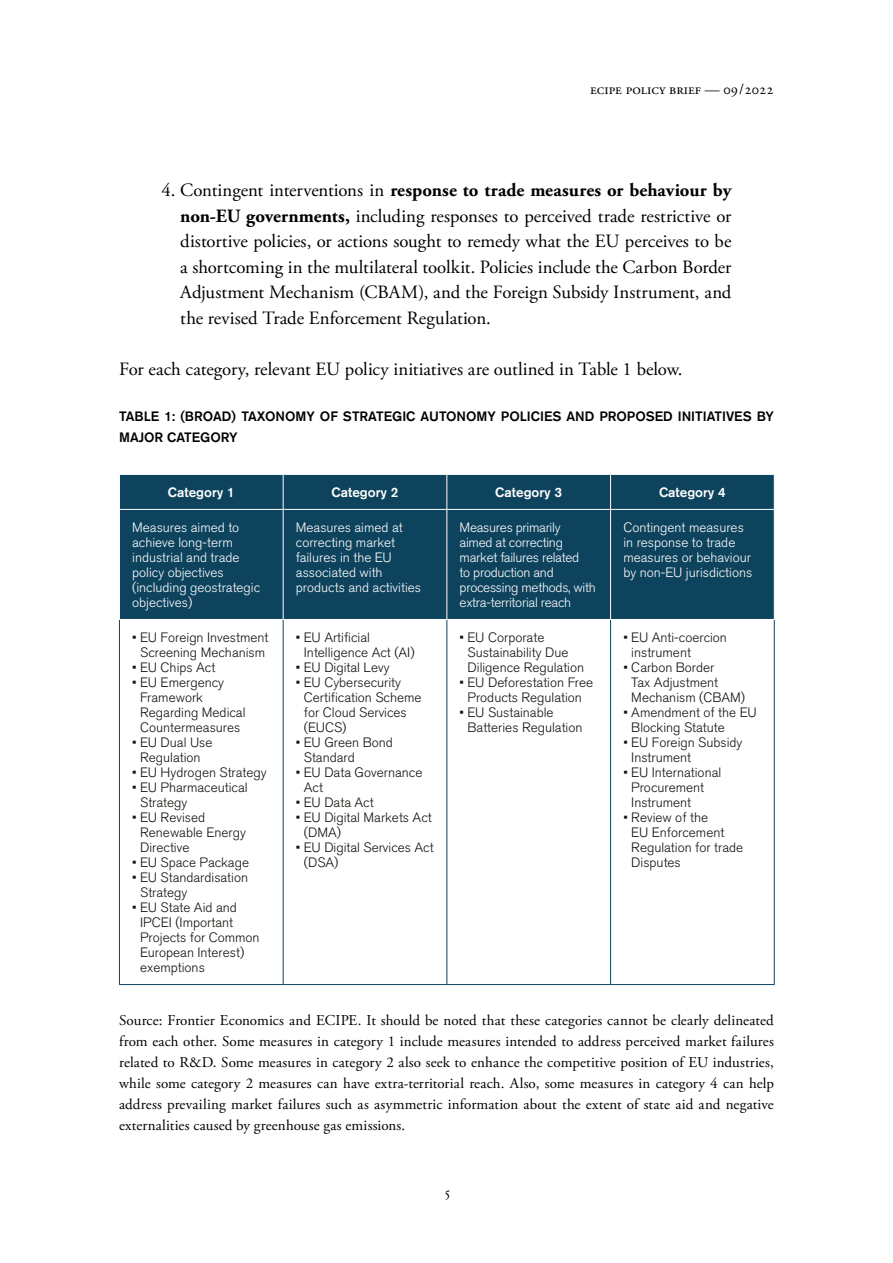
<style>
.page{position:relative;width:893px;height:1263px;background:#fff}
.page>*{position:absolute;margin:0;border:0;box-sizing:border-box;transform-origin:0 0}
.t1{font:18.75px/25.5px "Adobe Garamond Pro";color:#000;text-align:justify}
.t2{font:15px/21px "Adobe Garamond Pro";color:#000;text-align:justify}
.t3{font:300 13.5px/15px "Akzidenz Grotesk BQ";color:#12110c}
.t4{font:300 13.5px/15px "Akzidenz Grotesk BQ";color:#fff}
.t5{font:300 13.5px/15px "Akzidenz Grotesk BQ";letter-spacing:-.02em;color:#fff}
.t6{font:500 13.5px/21px "Akzidenz Grotesk BQ";color:#000}
.t7{font:500 13.5px "Akzidenz Grotesk BQ";color:#fff}
.s1{font-weight:700}
</style>
<div class="page">
<div style="left:120px;top:475px;width:654px;height:144px;background:#0e435d"></div>
<hr style="left:119px;top:620px;width:1px;height:364px;background:#0e435d">
<hr style="left:283px;top:620px;width:1px;height:364px;background:#0e435d">
<hr style="left:446px;top:620px;width:1px;height:364px;background:#0e435d">
<hr style="left:610px;top:620px;width:1px;height:364px;background:#0e435d">
<hr style="left:774px;top:620px;width:1px;height:364px;background:#0e435d">
<hr style="left:119px;top:984px;width:164px;height:1px;background:#0e435d">
<hr style="left:283px;top:984px;width:164px;height:1px;background:#0e435d">
<hr style="left:447px;top:984px;width:164px;height:1px;background:#0e435d">
<hr style="left:611px;top:984px;width:164px;height:1px;background:#0e435d">
<hr style="left:283px;top:475px;width:1px;height:34px;background:#fff">
<hr style="left:446px;top:475px;width:1px;height:34px;background:#fff">
<hr style="left:610px;top:475px;width:1px;height:34px;background:#fff">
<hr style="left:119px;top:509px;width:164px;height:1px;background:#fff">
<hr style="left:283px;top:509px;width:164px;height:1px;background:#fff">
<hr style="left:283px;top:510px;width:1px;height:109px;background:#fff">
<hr style="left:447px;top:509px;width:164px;height:1px;background:#fff">
<hr style="left:446px;top:510px;width:1px;height:109px;background:#fff">
<hr style="left:611px;top:509px;width:164px;height:1px;background:#fff">
<hr style="left:610px;top:510px;width:1px;height:109px;background:#fff">
<p class="t2" style="left:590px;top:79px;width:185px">ecipe policy brief — 09/2022</p>
<p class="t1" style="left:180px;top:178px;width:553px;text-indent:-19px">4. Contingent interventions in <span class="s1">response to trade measures or behaviour by non-EU governments,</span> including responses to perceived trade restrictive or distortive policies, or actions sought to remedy what the EU perceives to be a shortcoming in the multilateral toolkit. Policies include the Carbon Border Adjustment Mechanism (CBAM), and the Foreign Subsidy Instrument, and the revised Trade Enforcement Regulation.</p>
<h1 class="t1" style="left:119px;top:357px;width:565px">For each category, relevant EU policy initiatives are outlined in Table 1 below.</h1>
<p class="t6" style="left:119px;top:406px;width:656px">TABLE 1: (BROAD) TAXONOMY OF STRATEGIC AUTONOMY POLICIES AND PROPOSED INITIATIVES BY<br>MAJOR CATEGORY</p>
<p class="t7" style="left:168px;top:484px;width:68px">Category 1</p>
<p class="t7" style="left:332px;top:484px;width:68px">Category 2</p>
<p class="t7" style="left:495px;top:484px;width:68px">Category 3</p>
<p class="t7" style="left:659px;top:484px;width:68px">Category 4</p>
<p class="t4" style="left:132px;top:520px;width:130px">Measures aimed to achieve long-term industrial and trade policy objectives (including geostrategic objectives)</p>
<p class="t4" style="left:296px;top:520px;width:127px">Measures aimed at correcting market failures in the EU associated with products and activities</p>
<p class="t5" style="left:460px;top:520px;width:138px">Measures primarily aimed at correcting market failures related<br>to production and processing methods, with extra-territorial reach</p>
<p class="t4" style="left:623px;top:520px;width:130px">Contingent measures in response to trade measures or behaviour by non-EU jurisdictions</p>
<p class="t3" style="left:132px;top:630px;width:138px;text-align:center">• EU Foreign Investment<br>Screening Mechanism</p>
<p class="t3" style="left:132px;top:660px;width:85px">• EU Chips Act</p>
<p class="t3" style="left:140px;top:675px;width:107px;text-indent:-8px">• EU Emergency<br>Framework<br>Regarding Medical<br>Countermeasures</p>
<p class="t3" style="left:132px;top:735px;width:82px;text-align:center">• EU Dual Use<br>Regulation</p>
<p class="t3" style="left:132px;top:765px;width:136px">• EU Hydrogen Strategy</p>
<p class="t3" style="left:140px;top:780px;width:109px;text-indent:-8px">• EU Pharmaceutical<br>Strategy</p>
<p class="t3" style="left:140px;top:810px;width:107px;text-indent:-8px">• EU Revised<br>Renewable Energy<br>Directive</p>
<p class="t3" style="left:132px;top:855px;width:118px">• EU Space Package</p>
<p class="t3" style="left:140px;top:870px;width:109px;text-indent:-8px">• EU Standardisation<br>Strategy</p>
<p class="t3" style="left:140px;top:900px;width:121px;text-indent:-8px">• EU State Aid and<br>IPCEI (Important<br>Projects for Common<br>European Interest) exemptions</p>
<p class="t3" style="left:468px;top:630px;width:118px;text-indent:-8px">• EU Corporate<br>Sustainability Due<br>Diligence Regulation</p>
<p class="t3" style="left:460px;top:675px;width:135px;text-align:center">• EU Deforestation Free<br>Products Regulation</p>
<p class="t3" style="left:468px;top:705px;width:116px;text-indent:-8px">• EU Sustainable<br>Batteries Regulation</p>
<p class="t3" style="left:304px;top:630px;width:112px;text-indent:-8px">• EU Artificial<br>Intelligence Act (AI)</p>
<p class="t3" style="left:296px;top:660px;width:95px">• EU Digital Levy</p>
<p class="t3" style="left:304px;top:675px;width:119px;text-indent:-8px">• EU Cybersecurity<br>Certification Scheme for Cloud Services (EUCS)</p>
<p class="t3" style="left:304px;top:735px;width:90px;text-indent:-8px">• EU Green Bond<br>Standard</p>
<p class="t3" style="left:304px;top:765px;width:120px;text-indent:-8px">• EU Data Governance<br>Act</p>
<p class="t3" style="left:296px;top:795px;width:79px">• EU Data Act</p>
<p class="t3" style="left:304px;top:810px;width:129px;text-indent:-8px">• EU Digital Markets Act (DMA)</p>
<p class="t3" style="left:304px;top:840px;width:131px;text-indent:-8px">• EU Digital Services Act (DSA)</p>
<p class="t3" style="left:631px;top:630px;width:97px;text-indent:-8px">• EU Anti-coercion instrument</p>
<p class="t3" style="left:631px;top:660px;width:115px;text-indent:-8px">• Carbon Border<br>Tax Adjustment<br>Mechanism (CBAM)</p>
<p class="t3" style="left:631px;top:705px;width:127px;text-indent:-8px">• Amendment of the EU<br>Blocking Statute</p>
<p class="t3" style="left:631px;top:735px;width:113px;text-indent:-8px">• EU Foreign Subsidy<br>Instrument</p>
<p class="t3" style="left:631px;top:765px;width:91px;text-indent:-8px">• EU International<br>Procurement<br>Instrument</p>
<p class="t3" style="left:631px;top:810px;width:113px;text-indent:-8px">• Review of the<br>EU Enforcement<br>Regulation for trade<br>Disputes</p>
<p class="t2" style="left:119px;top:1011px;width:656px">Source: Frontier Economics and ECIPE. It should be noted that these categories cannot be clearly delineated from each other. Some measures in category 1 include measures intended to address perceived market failures related to R&amp;D. Some measures in category 2 also seek to enhance the competitive position of EU industries, while some category 2 measures can have extra-territorial reach. Also, some measures in category 4 can help address prevailing market failures such as asymmetric information about the extent of state aid and negative externalities caused by greenhouse gas emissions.</p>
<p class="t2" style="left:444px;top:1182px;width:9px">5</p>
</div>
